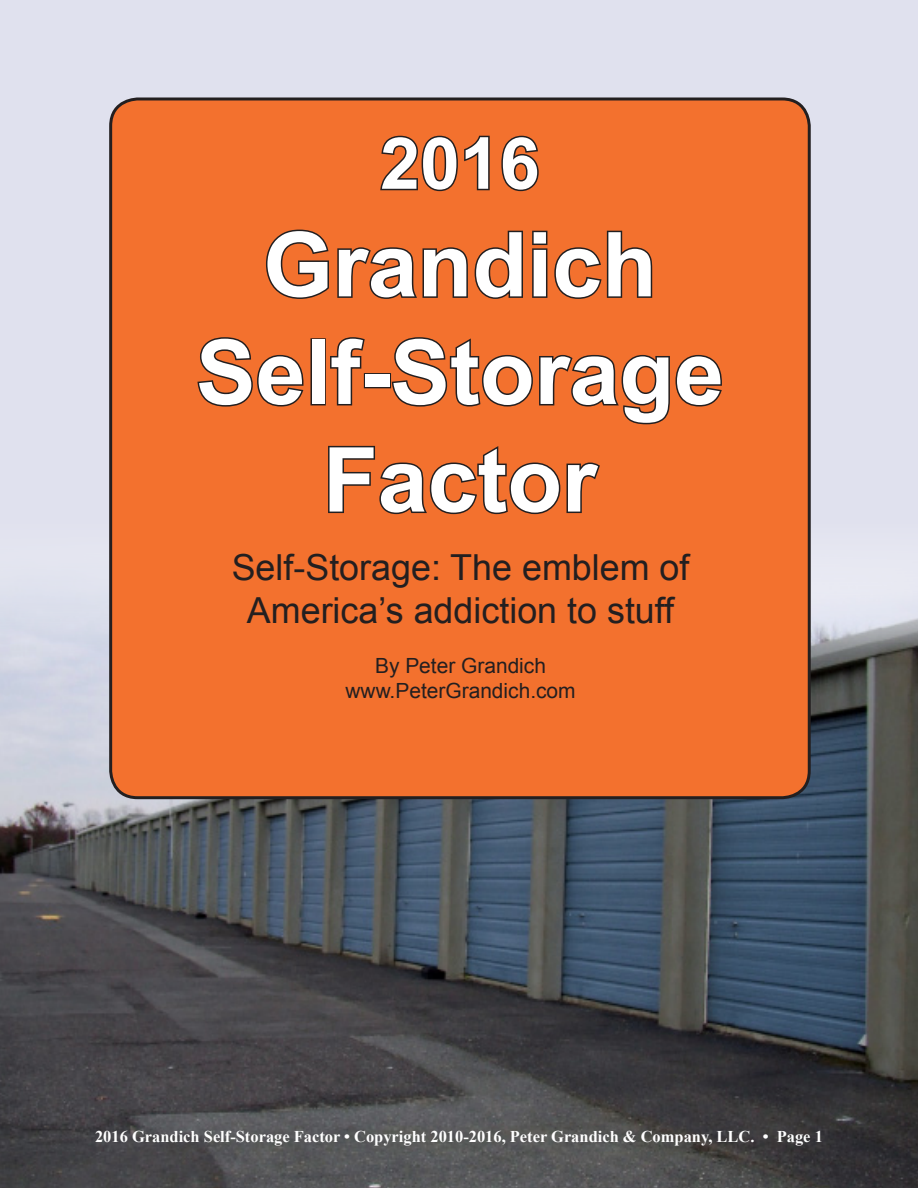
<style>
.page{position:relative;width:918px;height:1188px;background:#fff}
.page>*{position:absolute;margin:0;border:0;box-sizing:border-box;transform-origin:0 0}
.t1{font:700 89.7px "Arial";color:#fff}
.t2{font:700 71.7px "Arial";color:#fff}
.t3{font:35.85px "Arial";color:#231f20}
.t4{font:20.85px "Arial";color:#231f20}
.t5{font:700 16.5px "Times New Roman";color:#fff}
</style>
<div class="page">
<img style="left:0;top:677px;width:918px;height:511px">
<div style="left:0;top:0;width:918px;height:677px;background:#e0e1ee"></div>
<div style="left:111px;top:99px;width:698px;height:699px;background:#f3712e;border-radius:27px"></div>
<div style="left:109px;top:98px;width:702px;height:701px;border:3px solid #231f20;border-radius:27px"></div>
<svg style="left:380px;top:135px;width:110px;height:57px"></svg>
<svg style="left:501px;top:135px;width:38px;height:57px"></svg>
<svg style="left:266px;top:229px;width:63px;height:70px"></svg>
<svg style="left:337px;top:230px;width:186px;height:69px"></svg>
<svg style="left:532px;top:230px;width:121px;height:69px"></svg>
<svg style="left:197px;top:337px;width:107px;height:70px"></svg>
<div style="left:311px;top:338px;width:15px;height:67px;border:3px solid #231f20"></div>
<svg style="left:330px;top:337px;width:36px;height:69px"></svg>
<div style="left:364px;top:373px;width:27px;height:15px;border:3px solid #231f20"></div>
<svg style="left:390px;top:337px;width:332px;height:88px"></svg>
<svg style="left:328px;top:445px;width:272px;height:70px"></svg>
<p class="t2" style="left:380px;top:116px;width:161px">2016</p>
<p class="t1" style="left:263px;top:205px;width:395px">Grandich</p>
<p class="t1" style="left:196px;top:313px;width:530px">Self-Storage</p>
<p class="t1" style="left:323px;top:420px;width:276px">Factor</p>
<p class="t3" style="left:232px;top:544px;width:459px">Self-Storage: The emblem of</p>
<p class="t3" style="left:247px;top:587px;width:429px">America’s addiction to stuff</p>
<p class="t4" style="left:375px;top:652px;width:172px">By Peter Grandich</p>
<p class="t4" style="left:345px;top:677px;width:232px">www.PeterGrandich.com</p>
<p class="t5" style="left:95px;top:1125px;width:729px">2016 Grandich Self-Storage Factor • Copyright 2010-2016, Peter Grandich &amp; Company, LLC. • Page 1</p>
</div>
